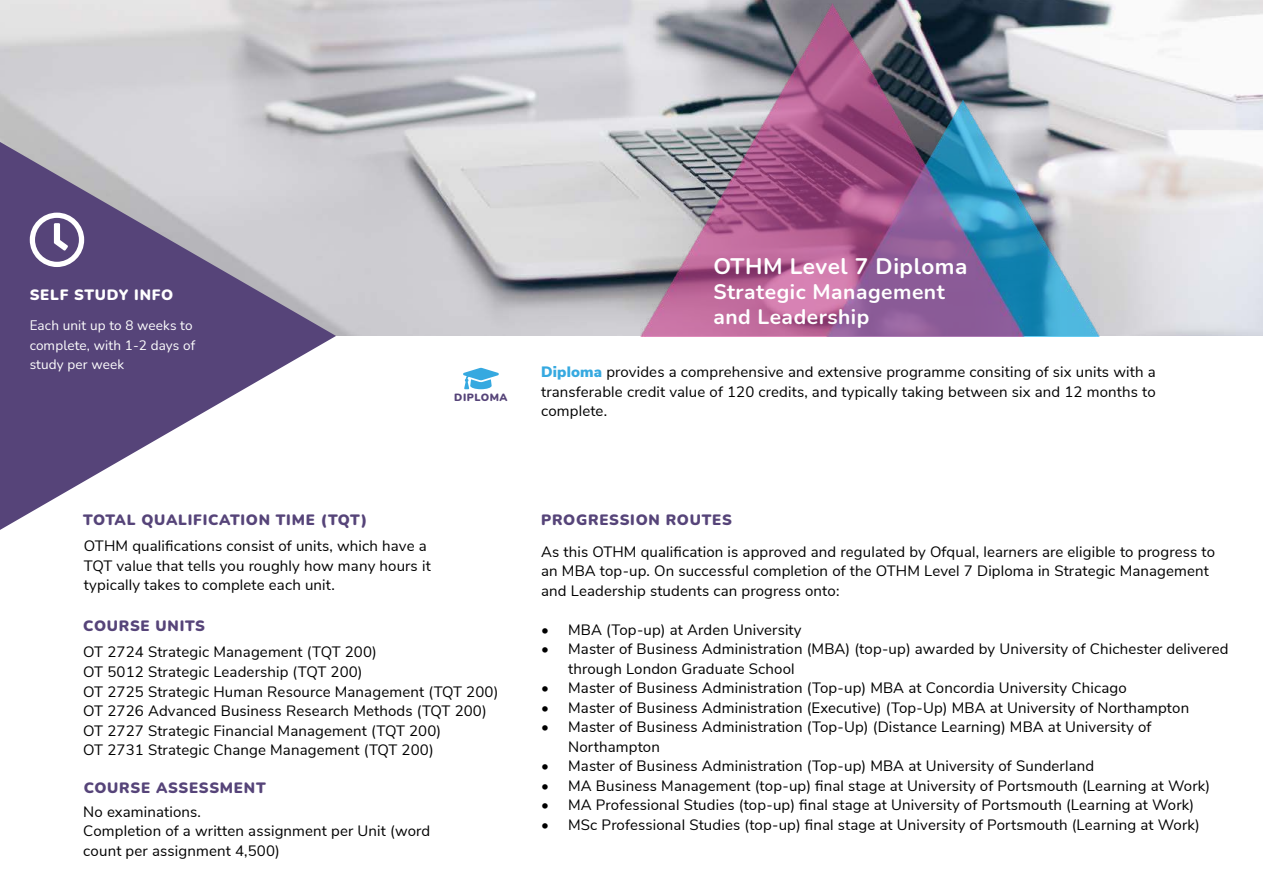
<style>
.page{position:relative;width:1263px;height:893px;background:#fff}
.page>*{position:absolute;margin:0;border:0;box-sizing:border-box;transform-origin:0 0}
.t1{font:700 22.5px "Nunito";letter-spacing:.025em;color:#fff}
.t2{font:700 21px/25.2px "Nunito";letter-spacing:.025em;color:#fff}
.t3{font:15px/19.5px "Nunito Sans";letter-spacing:.01em;color:#000}
.t4{font:900 15px "Nunito";letter-spacing:.05em;color:#564479}
.t5{font:900 15px "Nunito";letter-spacing:.05em;color:#fff}
.t6{font:13.5px/19.5px "Nunito";letter-spacing:.01em;color:#fff}
.t7{font:900 10.5px "Nunito";letter-spacing:.05em;color:#564479}
.s1{font-weight:900;color:#36a9e0}
</style>
<div class="page">
<img style="left:0;top:0;width:1263px;height:336px">
<img style="left:640px;top:3px;width:459px;height:333px">
<svg style="left:0;top:142px;width:336px;height:388px"></svg>
<svg style="left:30px;top:213px;width:54px;height:54px"></svg>
<svg style="left:463px;top:368px;width:36px;height:21px"></svg>
<p class="t5" style="left:30px;top:289px;width:145px">SELF STUDY INFO</p>
<p class="t6" style="left:30px;top:317px;width:167px">Each unit up to 8 weeks to complete, with 1-2 days of study per week</p>
<p class="t7" style="left:454px;top:393px;width:55px">DIPLOMA</p>
<h1 class="t1" style="left:713px;top:257px;width:256px">OTHM Level 7 Diploma</h1>
<h2 class="t2" style="left:713px;top:281px;width:233px">Strategic Management and Leadership</h2>
<p class="t3" style="left:541px;top:364px;width:616px;text-align:justify"><span class="s1">Diploma</span> provides a comprehensive and extensive programme consiting of six units with a transferable credit value of 120 credits, and typically taking between six and 12 months to complete.</p>
<p class="t4" style="left:83px;top:514px;width:285px">TOTAL QUALIFICATION TIME (TQT)</p>
<p class="t3" style="left:84px;top:535px;width:348px">OTHM qualifications consist of units, which have a<br>TQT value that tells you roughly how many hours it typically takes to complete each unit.</p>
<p class="t4" style="left:83px;top:620px;width:123px">COURSE UNITS</p>
<p class="t3" style="left:83px;top:642px;width:417px">OT 2724 Strategic Management (TQT 200)<br>OT 5012 Strategic Leadership (TQT 200)<br>OT 2725 Strategic Human Resource Management (TQT 200)<br>OT 2726 Advanced Business Research Methods (TQT 200)<br>OT 2727 Strategic Financial Management (TQT 200)<br>OT 2731 Strategic Change Management (TQT 200)</p>
<p class="t4" style="left:84px;top:782px;width:184px">COURSE ASSESSMENT</p>
<p class="t3" style="left:83px;top:803px;width:348px">No examinations.<br>Completion of a written assignment per Unit (word count per assignment 4,500)</p>
<p class="t4" style="left:541px;top:514px;width:192px">PROGRESSION ROUTES</p>
<p class="t3" style="left:541px;top:541px;width:675px">As this OTHM qualification is approved and regulated by Ofqual, learners are eligible to progress to an MBA top-up. On successful completion of the OTHM Level 7 Diploma in Strategic Management and Leadership students can progress onto:</p>
<p class="t3" style="left:541px;top:621px;width:262px">• MBA (Top-up) at Arden University</p>
<p class="t3" style="left:568px;top:640px;width:662px;text-indent:-27px">• Master of Business Administration (MBA) (top-up) awarded by University of Chichester delivered through London Graduate School</p>
<p class="t3" style="left:541px;top:679px;width:587px">• Master of Business Administration (Top-up) MBA at Concordia University Chicago</p>
<p class="t3" style="left:541px;top:699px;width:650px">• Master of Business Administration (Executive) (Top-Up) MBA at University of Northampton</p>
<p class="t3" style="left:568px;top:718px;width:585px;text-indent:-27px">• Master of Business Administration (Top-Up) (Distance Learning) MBA at University of<br>Northampton</p>
<p class="t3" style="left:541px;top:757px;width:554px">• Master of Business Administration (Top-up) MBA at University of Sunderland</p>
<p class="t3" style="left:541px;top:777px;width:670px">• MA Business Management (top-up) final stage at University of Portsmouth (Learning at Work)</p>
<p class="t3" style="left:541px;top:796px;width:655px">• MA Professional Studies (top-up) final stage at University of Portsmouth (Learning at Work)</p>
<p class="t3" style="left:541px;top:816px;width:660px">• MSc Professional Studies (top-up) final stage at University of Portsmouth (Learning at Work)</p>
</div>
